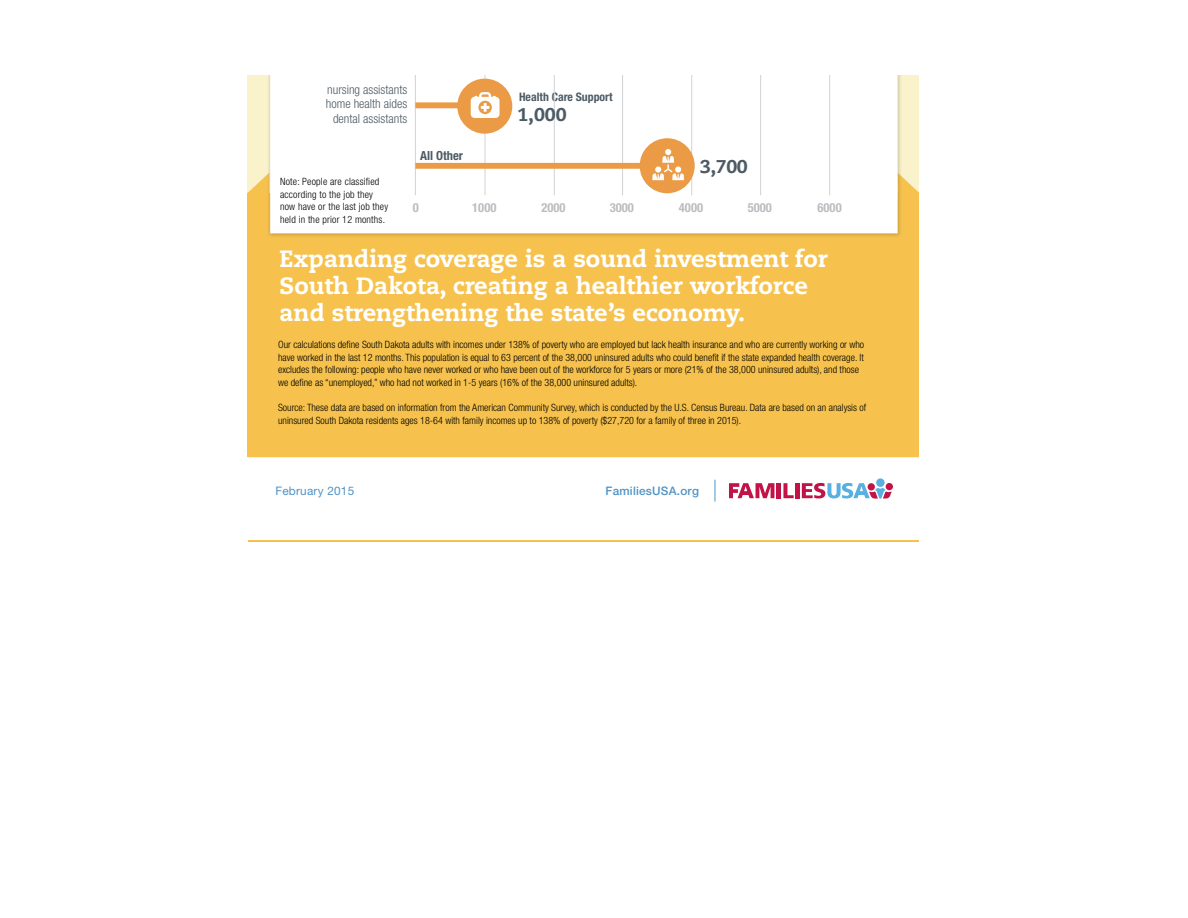
<style>
.page{position:relative;width:1188px;height:918px;background:#fff}
.page>*{position:absolute;margin:0;border:0;box-sizing:border-box;transform-origin:0 0}
.t1{font:800 23.55px/26.8px "Caecilia LT Std";color:#fff}
.t2{font:800 18.45px "Caecilia LT Std";letter-spacing:-.01em;color:#4d5b65}
.t3{font:300 condensed 12.6px/14.4px "Helvetica Neue LT Std";color:#4d5b65;text-align:center}
.t4{font:700 condensed 12.6px "Helvetica Neue LT Std";color:#bbbdc0}
.t5{font:700 condensed 12.6px "Helvetica Neue LT Std";color:#4d5b65}
.t6{font:700 condensed 11.7px "Helvetica Neue LT Std";color:#4d5b65}
.t7{font:500 11.7px "Helvetica Neue LT Std";letter-spacing:.02em;color:#4f93c5}
.t8{font:11.7px "Helvetica Neue LT Std";letter-spacing:.02em;color:#4f93c5}
.t9{font:300 condensed 10.05px/12.6px "Helvetica Neue LT Std";color:#000}
.t10{font:300 condensed 10.05px/12.6px "Helvetica Neue LT Std";letter-spacing:.02em;color:#000}
</style>
<div class="page">
<div style="left:248px;top:193px;width:672px;height:264px;background:#f6c24d"></div>
<svg style="left:248px;top:173px;width:17px;height:20px"></svg>
<svg style="left:904px;top:173px;width:15px;height:20px"></svg>
<img style="left:265px;top:76px;width:639px;height:160px">
<svg style="left:270px;top:76px;width:628px;height:157px"></svg>
<hr style="left:777px;top:483px;width:4px;height:15px;background:#c11347">
<svg style="left:783px;top:483px;width:11px;height:15px"></svg>
<hr style="left:795px;top:483px;width:4px;height:15px;background:#c11347">
<div style="left:876px;top:478px;width:9px;height:9px;background:#58afe2;border-radius:50%"></div>
<svg style="left:802px;top:483px;width:90px;height:16px"></svg>
<svg style="left:729px;top:483px;width:45px;height:15px"></svg>
<svg style="left:715px;top:480px;width:1px;height:22px"></svg>
<hr style="left:415px;top:76px;width:1px;height:119px;background:#d1d2d4">
<hr style="left:485px;top:76px;width:1px;height:119px;background:#d1d2d4">
<hr style="left:622px;top:76px;width:1px;height:119px;background:#d1d2d4">
<hr style="left:760px;top:76px;width:1px;height:119px;background:#d1d2d4">
<hr style="left:829px;top:76px;width:1px;height:119px;background:#d1d2d4">
<hr style="left:691px;top:76px;width:1px;height:119px;background:#d1d2d4">
<hr style="left:554px;top:76px;width:1px;height:119px;background:#d1d2d4">
<div style="left:415px;top:102px;width:70px;height:6px;background:#eb9b45"></div>
<div style="left:415px;top:163px;width:256px;height:6px;background:#eb9b45"></div>
<div style="left:640px;top:138px;width:55px;height:55px;background:#eb9b45;border-radius:50%"></div>
<svg style="left:652px;top:149px;width:32px;height:31px"></svg>
<div style="left:675px;top:166px;width:6px;height:7px;background:#fff;border-radius:50%"></div>
<div style="left:457px;top:79px;width:55px;height:55px;background:#eb9b45;border-radius:50%"></div>
<svg style="left:471px;top:92px;width:29px;height:26px"></svg>
<hr style="left:249px;top:540px;width:670px;height:2px;background:#f6c24d">
<p class="t3" style="left:326px;top:82px;width:83px">nursing assistants home health aides dental assistants</p>
<p class="t6" style="left:519px;top:89px;width:95px">Health Care Support</p>
<h2 class="t2" style="left:518px;top:103px;width:51px">1,000</h2>
<p class="t10" style="left:280px;top:175px;width:110px">Note: People are classified according to the job they now have or the last job they held in the prior 12 months.</p>
<p class="t5" style="left:420px;top:148px;width:44px">All Other</p>
<h2 class="t2" style="left:700px;top:155px;width:49px">3,700</h2>
<p class="t4" style="left:413px;top:200px;width:8px">0</p>
<p class="t4" style="left:472px;top:200px;width:26px">1000</p>
<p class="t4" style="left:542px;top:200px;width:26px">2000</p>
<p class="t4" style="left:610px;top:200px;width:26px">3000</p>
<p class="t4" style="left:679px;top:200px;width:26px">4000</p>
<p class="t4" style="left:748px;top:200px;width:26px">5000</p>
<p class="t4" style="left:818px;top:200px;width:26px">6000</p>
<h1 class="t1" style="left:280px;top:245px;width:550px">Expanding coverage is a sound investment for<br>South Dakota, creating a healthier workforce and strengthening the state’s economy.</h1>
<p class="t9" style="left:278px;top:338px;width:588px">Our calculations define South Dakota adults with incomes under 138% of poverty who are employed but lack health insurance and who are currently working or who have worked in the last 12 months. This population is equal to 63 percent of the 38,000 uninsured adults who could benefit if the state expanded health coverage. It excludes the following: people who have never worked or who have been out of the workforce for 5 years or more (21% of the 38,000 uninsured adults), and those we define as “unemployed,” who had not worked in 1-5 years (16% of the 38,000 uninsured adults).</p>
<p class="t9" style="left:278px;top:401px;width:590px">Source: These data are based on information from the American Community Survey, which is conducted by the U.S. Census Bureau. Data are based on an analysis of uninsured South Dakota residents ages 18-64 with family incomes up to 138% of poverty ($27,720 for a family of three in 2015).</p>
<p class="t8" style="left:275px;top:484px;width:80px">February 2015</p>
<p class="t7" style="left:606px;top:484px;width:95px">FamiliesUSA.org</p>
</div>
